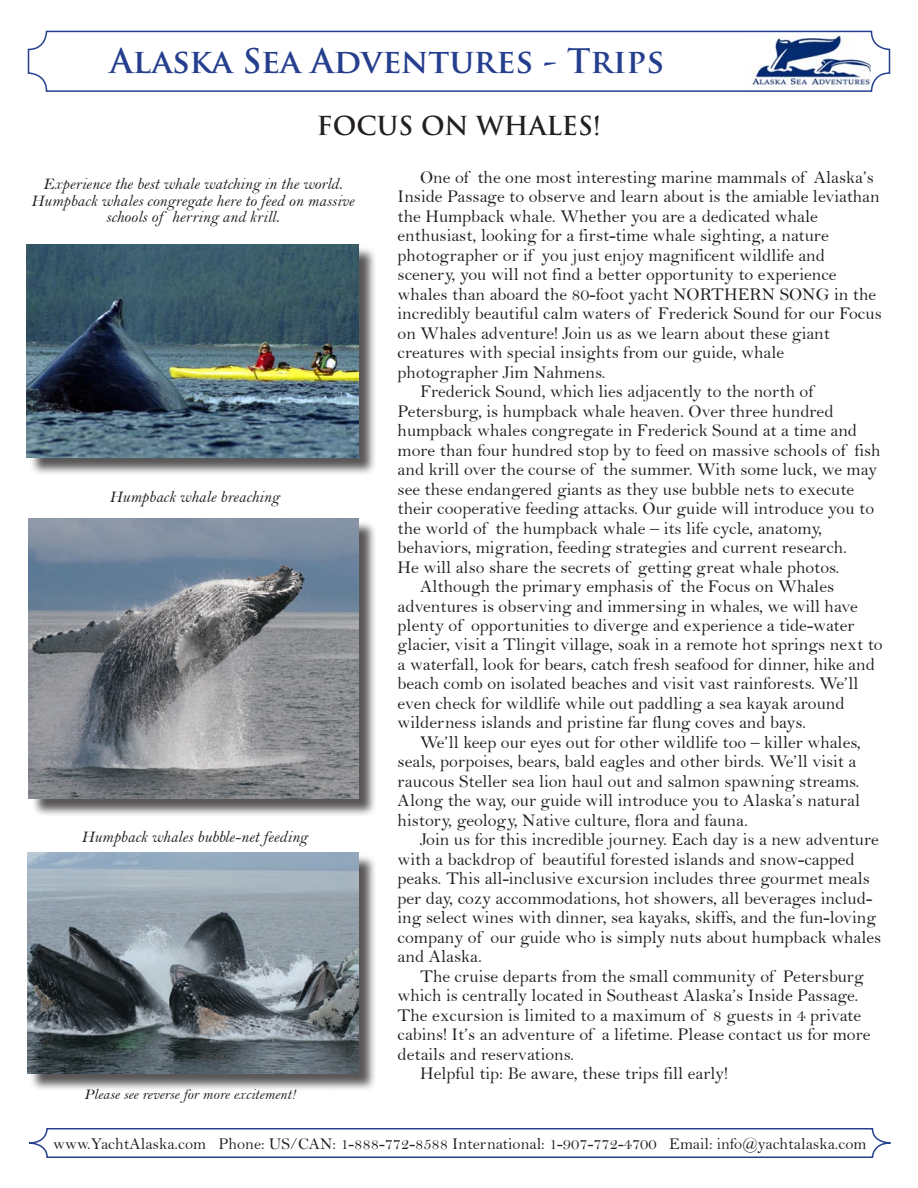
<style>
.page{position:relative;width:918px;height:1188px;background:#fff}
.page>*{position:absolute;margin:0;border:0;box-sizing:border-box;transform-origin:0 0}
.t1{font:700 33px "Trajan Pro";color:#253f8e}
.t2{font:700 25.5px "Trajan Pro";color:#231f20}
.t3{font:18px/19.5px "Bell";color:#231f20}
.t4{font:16.5px/16.5px "Bell MT Italic";color:#231f20;text-align:center}
.t5{font:16.5px "Bell";color:#231f20}
.t6{font:15px "Bell MT Italic";color:#231f20}
</style>
<div class="page">
<svg style="left:29px;top:1128px;width:862px;height:30px"></svg>
<img style="left:752px;top:35px;width:118px;height:53px">
<div style="left:28px;top:31px;width:862px;height:61px;border:2px solid #253f8e;border-radius:18px"></div>
<div style="left:29px;top:247px;width:348px;height:229px;background:#231f20;opacity:.75"></div>
<img style="left:27px;top:244px;width:331px;height:214px">
<div style="left:31px;top:521px;width:346px;height:296px;background:#231f20;opacity:.75"></div>
<img style="left:28px;top:518px;width:330px;height:280px">
<div style="left:29px;top:854px;width:348px;height:238px;background:#231f20;opacity:.75"></div>
<img style="left:27px;top:852px;width:331px;height:221px">
<p class="t1" style="left:110px;top:40px;width:556px">Alaska Sea Adventures - Trips</p>
<p class="t2" style="left:317px;top:110px;width:286px">FOCUS ON WHALES!</p>
<p class="t4" style="left:31px;top:176px;width:325px">Experience the best whale watching in the world.<br>Humpback whales congregate here to feed on massive schools of herring and krill.</p>
<p class="t4" style="left:110px;top:489px;width:171px">Humpback whale breaching</p>
<p class="t4" style="left:81px;top:829px;width:227px">Humpback whales bubble-net feeding</p>
<p class="t6" style="left:84px;top:1085px;width:213px">Please see reverse for more excitement!</p>
<p class="t3" style="left:398px;top:167px;width:484px;text-indent:22px">One of the one most interesting marine mammals of Alaska’s<br>Inside Passage to observe and learn about is the amiable leviathan the Humpback whale. Whether you are a dedicated whale</p>
<p class="t3" style="left:398px;top:226px;width:433px">enthusiast, looking for a first-time whale sighting, a nature</p>
<p class="t3" style="left:398px;top:245px;width:429px">photographer or if you just enjoy magnificent wildlife and</p>
<p class="t3" style="left:398px;top:265px;width:486px">scenery, you will not find a better opportunity to experience whales than aboard the 80-foot yacht NORTHERN SONG in the incredibly beautiful calm waters of Frederick Sound for our Focus on Whales adventure! Join us as we learn about these giant</p>
<p class="t3" style="left:398px;top:343px;width:388px">creatures with special insights from our guide, whale</p>
<p class="t3" style="left:398px;top:362px;width:209px">photographer Jim Nahmens.</p>
<p class="t3" style="left:420px;top:382px;width:395px">Frederick Sound, which lies adjacently to the north of</p>
<p class="t3" style="left:398px;top:401px;width:485px">Petersburg, is humpback whale heaven. Over three hundred humpback whales congregate in Frederick Sound at a time and more than four hundred stop by to feed on massive schools of fish and krill over the course of the summer. With some luck, we may see these endangered giants as they use bubble nets to execute their cooperative feeding attacks. Our guide will introduce you to the world of the humpback whale – its life cycle, anatomy,</p>
<p class="t3" style="left:398px;top:537px;width:451px">behaviors, migration, feeding strategies and current research.</p>
<p class="t3" style="left:398px;top:557px;width:443px">He will also share the secrets of getting great whale photos.</p>
<p class="t3" style="left:398px;top:576px;width:487px;text-indent:22px">Although the primary emphasis of the Focus on Whales adventures is observing and immersing in whales, we will have plenty of opportunities to diverge and experience a tide-water glacier, visit a Tlingit village, soak in a remote hot springs next to a waterfall, look for bears, catch fresh seafood for dinner, hike and beach comb on isolated beaches and visit vast rainforests. We’ll even check for wildlife while out paddling a sea kayak around</p>
<p class="t3" style="left:398px;top:713px;width:410px">wilderness islands and pristine far flung coves and bays.</p>
<p class="t3" style="left:398px;top:732px;width:465px;text-indent:22px">We’ll keep our eyes out for other wildlife too – killer whales, seals, porpoises, bears, bald eagles and other birds. We’ll visit a raucous Steller sea lion haul out and salmon spawning streams.<br>Along the way, our guide will introduce you to Alaska’s natural history, geology, Native culture, flora and fauna.</p>
<p class="t3" style="left:398px;top:830px;width:485px;text-indent:22px">Join us for this incredible journey. Each day is a new adventure with a backdrop of beautiful forested islands and snow-capped peaks. This all-inclusive excursion includes three gourmet meals per day, cozy accommodations, hot showers, all beverages includ&shy;ing select wines with dinner, sea kayaks, skiffs, and the fun-loving company of our guide who is simply nuts about humpback whales and Alaska.</p>
<p class="t3" style="left:398px;top:966px;width:474px;text-indent:22px">The cruise departs from the small community of Petersburg which is centrally located in Southeast Alaska’s Inside Passage.<br>The excursion is limited to a maximum of 8 guests in 4 private cabins! It’s an adventure of a lifetime. Please contact us for more details and reservations.</p>
<p class="t3" style="left:420px;top:1064px;width:309px">Helpful tip: Be aware, these trips fill early!</p>
<p class="t5" style="left:53px;top:1134px;width:815px">www.YachtAlaska.com Phone: US/CAN: 1-888-772-8588 International: 1-907-772-4700 Email: info@yachtalaska.com</p>
</div>
